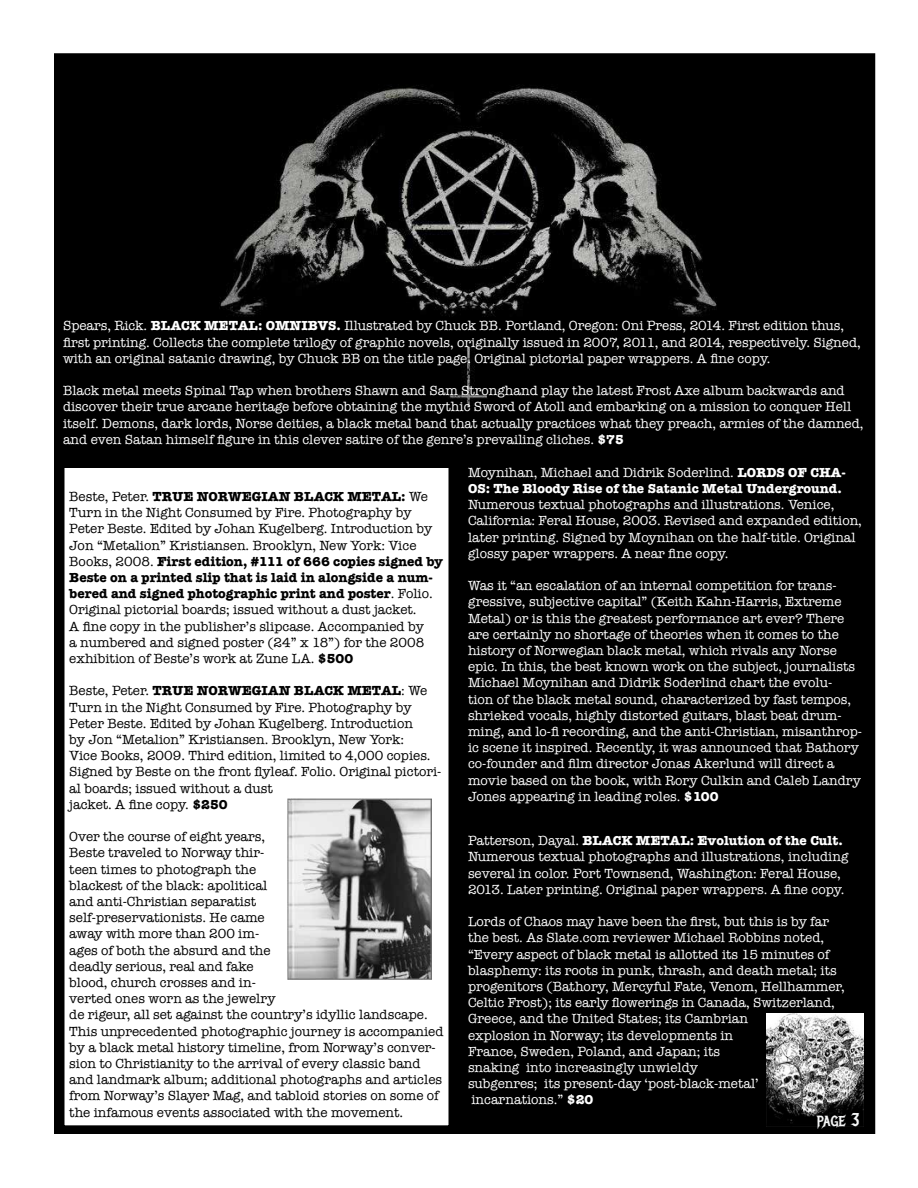
<style>
.page{position:relative;width:918px;height:1188px;background:#fff}
.page>*{position:absolute;margin:0;border:0;box-sizing:border-box;transform-origin:0 0}
.t1{font:18px "Metal Mania";color:#f5f6f6}
.t2{font:13.5px/16.2px "American Typewriter";color:#fff}
.t3{font:13.5px/16.2px "American Typewriter";color:#000}
.t4{font:700 13.5px/16.2px "American Typewriter";color:#fff}
.s1{font-weight:700}
.s2{font-weight:400}
</style>
<div class="page">
<div style="left:55px;top:54px;width:819px;height:1079px;background:#000"></div>
<img style="left:219px;top:85px;width:498px;height:325px">
<div style="left:64px;top:467px;width:385px;height:659px;background:#fff"></div>
<div style="left:63px;top:466px;width:387px;height:661px;border:2px solid #000"></div>
<img style="left:287px;top:798px;width:145px;height:181px">
<img style="left:766px;top:1013px;width:97px;height:114px">
<p class="t2" style="left:63px;top:317px;width:799px">Spears, Rick. <span class="s1">BLACK METAL: OMNIBVS.</span> Illustrated by Chuck BB. Portland, Oregon: Oni Press, 2014. First edition thus, first printing. Collects the complete trilogy of graphic novels, originally issued in 2007, 2011, and 2014, respectively. Signed, with an original satanic drawing, by Chuck BB on the title page. Original pictorial paper wrappers. A fine copy.</p>
<p class="t2" style="left:63px;top:382px;width:802px">Black metal meets Spinal Tap when brothers Shawn and Sam Stronghand play the latest Frost Axe album backwards and discover their true arcane heritage before obtaining the mythic Sword of Atoll and embarking on a mission to conquer Hell itself. Demons, dark lords, Norse deities, a black metal band that actually practices what they preach, armies of the damned, and even Satan himself figure in this clever satire of the genre’s prevailing cliches. <span class="s1">$75</span></p>
<p class="t3" style="left:69px;top:488px;width:375px">Beste, Peter. <span class="s1">TRUE NORWEGIAN BLACK METAL:</span> We Turn in the Night Consumed by Fire. Photography by Peter Beste. Edited by Johan Kugelberg. Introduction by Jon “Metalion” Kristiansen. Brooklyn, New York: Vice Books, 2008. <span class="s1">First edition, #111 of 666 copies signed by Beste on a printed slip that is laid in alongside a num&shy;bered and signed photographic print and poster</span>. Folio.<br>Original pictorial boards; issued without a dust jacket.<br>A fine copy in the publisher’s slipcase. Accompanied by<br>a numbered and signed poster (24” x 18”) for the 2008 exhibition of Beste’s work at Zune LA. <span class="s1">$500</span></p>
<p class="t3" style="left:69px;top:682px;width:374px">Beste, Peter. <span class="s1">TRUE NORWEGIAN BLACK METAL</span>: We Turn in the Night Consumed by Fire. Photography by Peter Beste. Edited by Johan Kugelberg. Introduction<br>by Jon “Metalion” Kristiansen. Brooklyn, New York:<br>Vice Books, 2009. Third edition, limited to 4,000 copies.<br>Signed by Beste on the front flyleaf. Folio. Original pictori&shy;al boards; issued without a dust<br>jacket. A fine copy. <span class="s1">$250</span></p>
<p class="t3" style="left:69px;top:828px;width:376px">Over the course of eight years,<br>Beste traveled to Norway thir-<br>teen times to photograph the<br>blackest of the black: apolitical<br>and anti-Christian separatist<br>self-preservationists. He came<br>away with more than 200 im-<br>ages of both the absurd and the<br>deadly serious, real and fake<br>blood, church crosses and in-<br>verted ones worn as the jewelry<br>de rigeur, all set against the country’s idyllic landscape.<br>This unprecedented photographic journey is accompanied by a black metal history timeline, from Norway’s conver&shy;sion to Christianity to the arrival of every classic band and landmark album; additional photographs and articles from Norway’s Slayer Mag, and tabloid stories on some of the infamous events associated with the movement.</p>
<p class="t4" style="left:468px;top:463px;width:379px"><span class="s2">Moynihan, Michael and Didrik Soderlind.</span> LORDS OF CHA-<br>OS: The Bloody Rise of the Satanic Metal Underground.</p>
<p class="t2" style="left:468px;top:496px;width:396px">Numerous textual photographs and illustrations. Venice, California: Feral House, 2003. Revised and expanded edition, later printing. Signed by Moynihan on the half-title. Original glossy paper wrappers. A near fine copy.</p>
<p class="t2" style="left:468px;top:577px;width:396px">Was it “an escalation of an internal competition for trans&shy;gressive, subjective capital” (Keith Kahn-Harris, Extreme Metal) or is this the greatest performance art ever? There are certainly no shortage of theories when it comes to the history of Norwegian black metal, which rivals any Norse epic. In this, the best known work on the subject, journalists Michael Moynihan and Didrik Soderlind chart the evolu-<br>tion of the black metal sound, characterized by fast tempos, shrieked vocals, highly distorted guitars, blast beat drum&shy;ming, and lo-fi recording, and the anti-Christian, misanthrop&shy;ic scene it inspired. Recently, it was announced that Bathory co-founder and film director Jonas Akerlund will direct a movie based on the book, with Rory Culkin and Caleb Landry Jones appearing in leading roles. <span class="s1">$100</span></p>
<p class="t2" style="left:468px;top:832px;width:382px">Patterson, Dayal. <span class="s1">BLACK METAL: Evolution of the Cult.<br></span>Numerous textual photographs and illustrations, including several in color. Port Townsend, Washington: Feral House, 2013. Later printing. Original paper wrappers. A fine copy.</p>
<p class="t2" style="left:468px;top:913px;width:378px">Lords of Chaos may have been the first, but this is by far the best. As Slate.com reviewer Michael Robbins noted, “Every aspect of black metal is allotted its 15 minutes of blasphemy: its roots in punk, thrash, and death metal; its progenitors (Bathory, Mercyful Fate, Venom, Hellhammer, Celtic Frost); its early flowerings in Canada, Switzerland, Greece, and the United States; its Cambrian<br>explosion in Norway; its developments in<br>France, Sweden, Poland, and Japan; its<br>snaking into increasingly unwieldy<br>subgenres; its present-day ‘post-black-metal’ incarnations.” <span class="s1">$20</span></p>
<h1 class="t1" style="left:817px;top:1109px;width:44px">page 3</h1>
</div>
